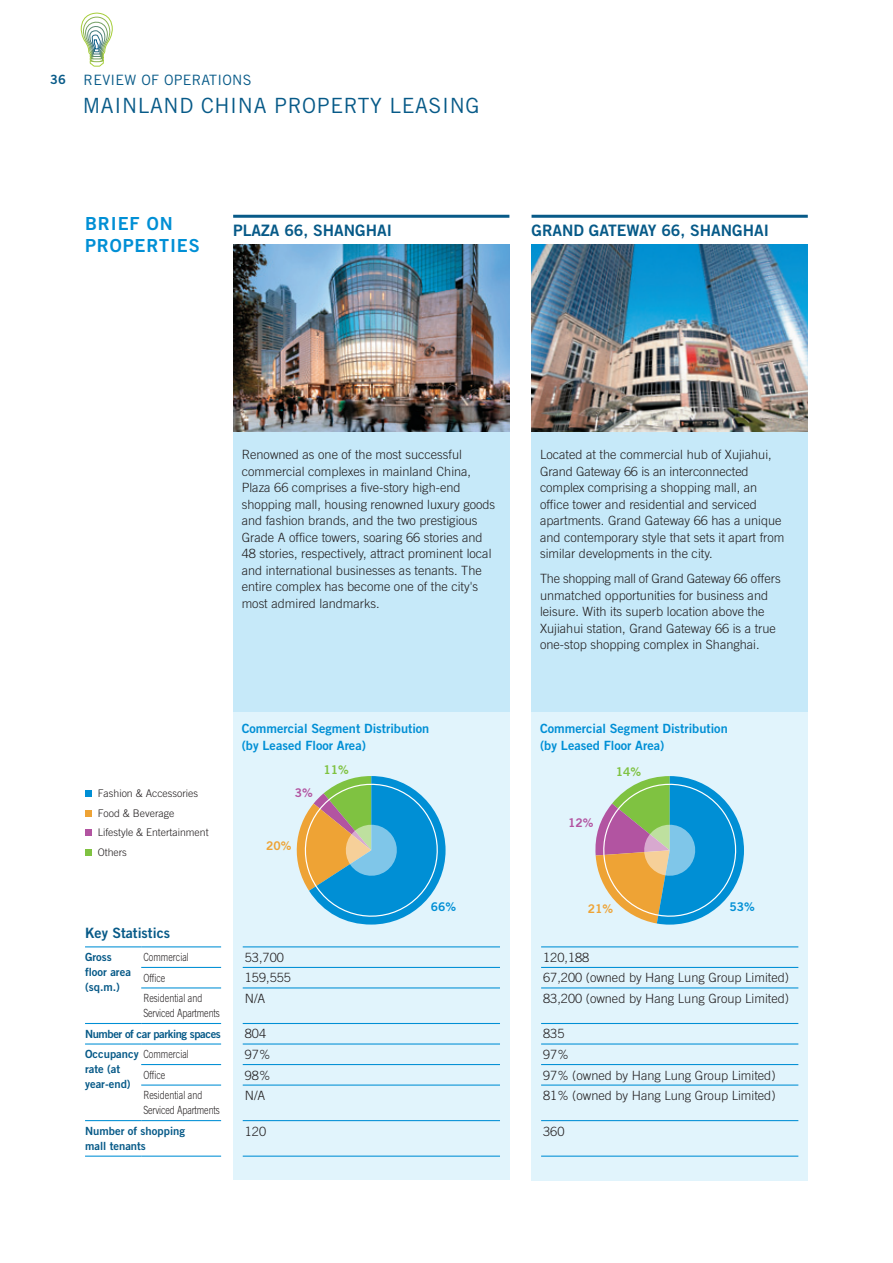
<style>
.page{position:relative;width:893px;height:1263px;background:#fff}
.page>*{position:absolute;margin:0;border:0;box-sizing:border-box;transform-origin:0 0}
.t1{font:21px "Trade Gothic LT Std";letter-spacing:.03em;color:#075a88}
.t2{font:18px/22.5px "Trade Gothic LT Std Bd 2";letter-spacing:.05em;color:#008fd5}
.t3{font:15.75px "Trade Gothic LT Std Bd 2";color:#075a88}
.t4{font:14.25px "Trade Gothic LT Std";letter-spacing:.02em;color:#075a88}
.t5{font:14.25px "Trade Gothic LT Std Bd 2";color:#075a88}
.t6{font:300 12.75px/16.5px "Trade Gothic LT Std";color:#231f20}
.t7{font:12.75px/16.5px "Trade Gothic LT Std Bd 2";color:#008fd5}
.t8{font:12px "Trade Gothic LT Std Bd 2";color:#008fd5}
.t9{font:12px "Trade Gothic LT Std Bd 2";color:#7fc241}
.t10{font:12px "Trade Gothic LT Std Bd 2";color:#eea335}
.t11{font:12px "Trade Gothic LT Std Bd 2";color:#b254a1}
.t12{font:300 11.25px/20.5px "Trade Gothic LT Std";color:#231f20;scale:.8 1}
.t13{font:11.25px/15px "Trade Gothic LT Std Bd 2";color:#075a88}
.t14{font:11.25px "Trade Gothic LT Std Bd 2";letter-spacing:-.035em;color:#075a88}
.t15{font:300 10.5px/20px "Trade Gothic LT Std";color:#231f20}
.s1{font-family:"Trade Gothic LT Std Bd 2";font-size:12.75px}
.s2{font-family:"Trade Gothic LT Std Bd 2";font-weight:400;color:#075a88}
</style>
<div class="page">
<div style="left:531px;top:292px;width:277px;height:888px;background:#e1f4fc"></div>
<div style="left:233px;top:259px;width:277px;height:921px;background:#e1f4fc"></div>
<div style="left:233px;top:259px;width:277px;height:453px;background:#c6e9f9"></div>
<div style="left:531px;top:259px;width:277px;height:453px;background:#c6e9f9"></div>
<svg style="left:80px;top:12px;width:33px;height:55px"></svg>
<img style="left:531px;top:244px;width:277px;height:188px">
<img style="left:233px;top:244px;width:277px;height:188px">
<svg style="left:296px;top:776px;width:150px;height:149px"></svg>
<svg style="left:595px;top:776px;width:149px;height:149px"></svg>
<hr style="left:541px;top:946px;width:257px;height:1px;background:#008fd5">
<hr style="left:541px;top:967px;width:257px;height:1px;background:#008fd5">
<hr style="left:541px;top:987px;width:257px;height:1px;background:#008fd5">
<hr style="left:541px;top:1023px;width:257px;height:1px;background:#008fd5">
<hr style="left:541px;top:1043px;width:257px;height:1px;background:#008fd5">
<hr style="left:541px;top:1064px;width:257px;height:1px;background:#008fd5">
<hr style="left:541px;top:1084px;width:257px;height:1px;background:#008fd5">
<hr style="left:541px;top:1120px;width:257px;height:1px;background:#008fd5">
<hr style="left:541px;top:1155px;width:257px;height:2px;background:#008fd5">
<hr style="left:243px;top:946px;width:257px;height:1px;background:#008fd5">
<hr style="left:243px;top:967px;width:257px;height:1px;background:#008fd5">
<hr style="left:243px;top:987px;width:257px;height:1px;background:#008fd5">
<hr style="left:243px;top:1023px;width:257px;height:1px;background:#008fd5">
<hr style="left:243px;top:1043px;width:257px;height:1px;background:#008fd5">
<hr style="left:243px;top:1064px;width:257px;height:1px;background:#008fd5">
<hr style="left:243px;top:1084px;width:257px;height:1px;background:#008fd5">
<hr style="left:243px;top:1120px;width:257px;height:1px;background:#008fd5">
<hr style="left:243px;top:1155px;width:257px;height:2px;background:#008fd5">
<svg style="left:85px;top:790px;width:6px;height:6px"></svg>
<svg style="left:85px;top:810px;width:6px;height:6px"></svg>
<svg style="left:85px;top:830px;width:6px;height:6px"></svg>
<div style="left:85px;top:849px;width:6px;height:7px;background:#7fc241"></div>
<hr style="left:85px;top:946px;width:56px;height:1px;background:#008fd5">
<hr style="left:141px;top:946px;width:80px;height:1px;background:#008fd5">
<hr style="left:141px;top:967px;width:80px;height:1px;background:#008fd5">
<hr style="left:141px;top:987px;width:80px;height:1px;background:#008fd5">
<hr style="left:85px;top:1023px;width:56px;height:1px;background:#008fd5">
<hr style="left:141px;top:1023px;width:80px;height:1px;background:#008fd5">
<hr style="left:85px;top:1043px;width:56px;height:1px;background:#008fd5">
<hr style="left:141px;top:1043px;width:80px;height:1px;background:#008fd5">
<hr style="left:141px;top:1064px;width:80px;height:1px;background:#008fd5">
<hr style="left:141px;top:1084px;width:80px;height:1px;background:#008fd5">
<hr style="left:85px;top:1120px;width:56px;height:1px;background:#008fd5">
<hr style="left:141px;top:1120px;width:80px;height:1px;background:#008fd5">
<hr style="left:85px;top:1155px;width:56px;height:2px;background:#008fd5">
<hr style="left:141px;top:1155px;width:80px;height:2px;background:#008fd5">
<hr style="left:233px;top:215px;width:276px;height:3px;background:#075a88">
<hr style="left:531px;top:215px;width:277px;height:3px;background:#075a88">
<p class="t4" style="left:50px;top:71px;width:203px"><span class="s1">36</span> REVIEW OF OPERATIONS</p>
<h1 class="t1" style="left:83px;top:93px;width:398px">MAINLAND CHINA PROPERTY LEASING</h1>
<h2 class="t2" style="left:85px;top:212px;width:89px">BRIEF ON<br>Prop</h2>
<h2 class="t2" style="left:135px;top:234px;width:67px">erties</h2>
<p class="t3" style="left:233px;top:221px;width:160px">Plaza 66, Shanghai</p>
<p class="t3" style="left:531px;top:221px;width:12px">Grand</p>
<p class="t3" style="left:589px;top:221px;width:182px">Gateway 66, Shanghai</p>
<p class="t6" style="left:242px;top:446px;width:255px">Renowned as one of the most successful commercial complexes in mainland China, Plaza 66 comprises a five-story high-end shopping mall, housing renowned luxury goods and fashion brands, and the two prestigious Grade A office towers, soaring 66 stories and 48 stories, respectively, attract prominent local and international businesses as tenants. The entire complex has become one of the city's most admired landmarks.</p>
<p class="t15" style="left:98px;top:783px;width:112px">Fashion &amp; Accessories<br>Food &amp; Beverage<br>Lifestyle &amp; Entertainment<br>Others</p>
<p class="t5" style="left:85px;top:924px;width:87px">Key Statistics</p>
<p class="t13" style="left:85px;top:949px;width:47px">Gross floor area (sq.m.)</p>
<p class="t12" style="left:143px;top:947px;width:75px">Commercial<br>Office<br>Residential and</p>
<p class="t12" style="left:143px;top:1003px;width:97px">Serviced Apartments</p>
<p class="t14" style="left:85px;top:1027px;width:137px">Number of car parking spaces</p>
<p class="t12" style="left:85px;top:1044px;width:131px"><span class="s2">Occupancy</span> Commercial</p>
<p class="t13" style="left:85px;top:1062px;width:47px">rate (at year-end)</p>
<p class="t12" style="left:143px;top:1064px;width:75px">Office<br>Residential and</p>
<p class="t12" style="left:143px;top:1100px;width:97px">Serviced Apartments</p>
<p class="t13" style="left:85px;top:1123px;width:102px">Number of shopping mall tenants</p>
<p class="t7" style="left:242px;top:720px;width:189px">Commercial Segment Distribution (by Leased Floor Area)</p>
<p class="t11" style="left:295px;top:785px;width:19px">3%</p>
<p class="t9" style="left:324px;top:762px;width:27px">11%</p>
<p class="t10" style="left:266px;top:839px;width:27px">20%</p>
<p class="t6" style="left:245px;top:947px;width:48px;line-height:20.5px">53,700<br>159,555<br>N/A</p>
<p class="t6" style="left:245px;top:1023px;width:27px;line-height:20.5px">804<br>97%<br>98%<br>N/A</p>
<p class="t6" style="left:245px;top:1122px;width:23px">120</p>
<p class="t8" style="left:431px;top:900px;width:27px">66%</p>
<p class="t6" style="left:540px;top:446px;width:246px">Located at the commercial hub of Xujiahui, Grand Gateway 66 is an interconnected complex comprising a shopping mall, an office tower and residential and serviced apartments. Grand Gateway 66 has a unique and contemporary style that sets it apart from similar developments in the city.</p>
<p class="t6" style="left:540px;top:570px;width:242px">The shopping mall of Grand Gateway 66 offers unmatched opportunities for business and leisure. With its superb location above the Xujiahui station, Grand Gateway 66 is a true one-stop shopping complex in Shanghai.</p>
<p class="t7" style="left:540px;top:720px;width:189px">Commercial Segment Distribution (by Leased Floor Area)</p>
<p class="t11" style="left:568px;top:815px;width:27px">12%</p>
<p class="t9" style="left:616px;top:764px;width:27px">14%</p>
<p class="t8" style="left:729px;top:900px;width:27px">53%</p>
<p class="t10" style="left:588px;top:901px;width:27px">21%</p>
<p class="t6" style="left:543px;top:947px;width:247px;line-height:20.5px">120,188<br>67,200 (owned by Hang Lung Group Limited)<br>83,200 (owned by Hang Lung Group Limited)</p>
<p class="t6" style="left:543px;top:1023px;width:234px;line-height:20.5px">835<br>97%<br>97% (owned by Hang Lung Group Limited)<br>81% (owned by Hang Lung Group Limited)</p>
<p class="t6" style="left:543px;top:1122px;width:23px">360</p>
</div>
